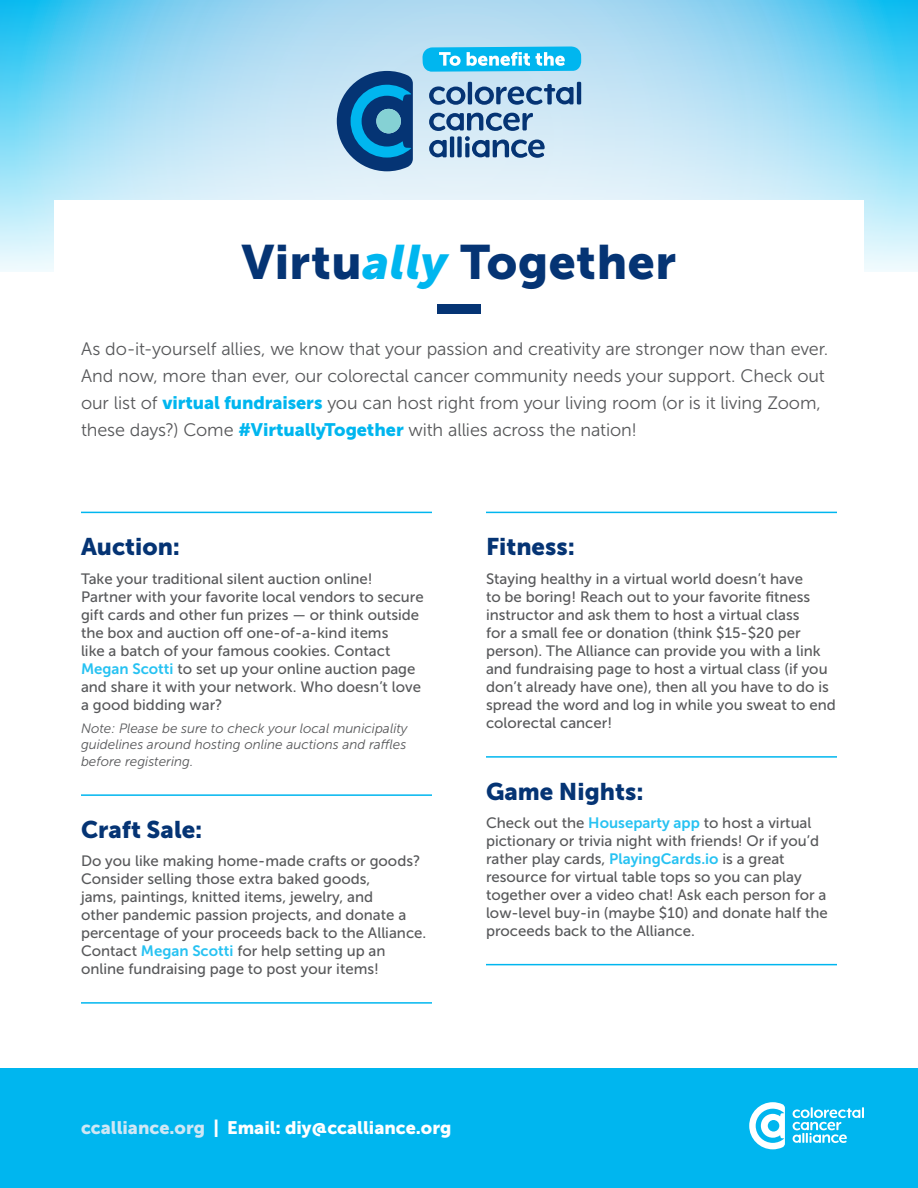
<style>
.page{position:relative;width:918px;height:1188px;background:#fff}
.page>*{position:absolute;margin:0;border:0;box-sizing:border-box;transform-origin:0 0}
.t1{font:48px "Museo Sans 900";letter-spacing:.015em;color:#053474}
.t2{font:24px "Museo Sans 900";color:#053474}
.Intro_Copy{font:18px/27px "Museo Sans 300";letter-spacing:-.005em;color:#57585a}
.t3{font:18px "Museo Sans 900";color:#fff}
.P_-_Last_w_Rule{font:15px/18px "Museo Sans 500";color:#57585a}
.t4{font:italic 13.5px/16.5px "Museo Sans 300";color:#57585a;text-align:justify}
.s1{font-style:italic;color:#00b6ef}
.s2{font-family:"Museo Sans 900";color:#00b6ef}
.s3{font-family:"Museo Sans 700";color:#27c2f2}
.s4{color:#cfe7f5}
</style>
<div class="page">
<div style="left:0;top:1068px;width:918px;height:120px;background:#00b6ef"></div>
<svg style="left:0;top:0;width:918px;height:272px;background:#aadff5"></svg>
<svg style="left:337px;top:71px;width:76px;height:100px;background:#266da3"></svg>
<div style="left:376px;top:109px;width:25px;height:24px;background:#85d1d4;border-radius:50%"></div>
<svg style="left:429px;top:113px;width:116px;height:45px;background:#84a2c2"></svg>
<hr style="left:577px;top:82px;width:4px;height:22px;background:#053474">
<hr style="left:468px;top:82px;width:4px;height:22px;background:#053474">
<svg style="left:429px;top:86px;width:36px;height:19px"></svg>
<svg style="left:475px;top:84px;width:99px;height:21px;background:#7498bc"></svg>
<svg style="left:423px;top:46px;width:158px;height:26px;background:#41c7f2"></svg>
<div style="left:54px;top:200px;width:810px;height:108px;background:#fff"></div>
<svg style="left:749px;top:1102px;width:36px;height:47px"></svg>
<svg style="left:793px;top:1107px;width:71px;height:36px"></svg>
<div style="left:437px;top:304px;width:44px;height:10px;background:#053474"></div>
<hr style="left:81px;top:512px;width:351px;height:1px;background:#00b6ef">
<hr style="left:81px;top:794px;width:351px;height:2px;background:#00b6ef">
<hr style="left:81px;top:1002px;width:351px;height:2px;background:#00b6ef">
<hr style="left:486px;top:512px;width:351px;height:1px;background:#00b6ef">
<hr style="left:486px;top:756px;width:351px;height:2px;background:#00b6ef">
<hr style="left:486px;top:964px;width:351px;height:1px;background:#00b6ef">
<h1 class="t1" style="left:242px;top:235px;width:436px">Virtu<span class="s1">ally</span> Together</h1>
<p class="Intro_Copy" style="left:81px;top:336px;width:749px">As do-it-yourself allies, we know that your passion and creativity are stronger now than ever.<br>And now, more than ever, our colorectal cancer community needs your support. Check out our list of <span class="s2">virtual fundraisers</span> you can host right from your living room (or is it living Zoom, these days?) Come <span class="s2">#VirtuallyTogether</span> with allies across the nation!</p>
<h2 class="t2" style="left:81px;top:533px;width:101px">Auction:</h2>
<p class="P_-_Last_w_Rule" style="left:81px;top:570px;width:344px">Take your traditional silent auction online!<br>Partner with your favorite local vendors to secure gift cards and other fun prizes — or think outside the box and auction off one-of-a-kind items<br>like a batch of your famous cookies. Contact <span class="s3">Megan Scotti</span> to set up your online auction page and share it with your network. Who doesn’t love a good bidding war?</p>
<p class="t4" style="left:81px;top:720px;width:328px">Note: Please be sure to check your local municipality guidelines around hosting online auctions and raffles before registering.</p>
<h2 class="t2" style="left:81px;top:816px;width:123px">Craft Sale:</h2>
<p class="P_-_Last_w_Rule" style="left:81px;top:852px;width:347px">Do you like making home-made crafts or goods?<br>Consider selling those extra baked goods,<br>jams, paintings, knitted items, jewelry, and<br>other pandemic passion projects, and donate a percentage of your proceeds back to the Alliance.<br>Contact <span class="s3">Megan Scotti</span> for help setting up an online fundraising page to post your items!</p>
<h2 class="t2" style="left:486px;top:533px;width:90px">Fitness:</h2>
<p class="P_-_Last_w_Rule" style="left:486px;top:570px;width:351px">Staying healthy in a virtual world doesn’t have<br>to be boring! Reach out to your favorite fitness instructor and ask them to host a virtual class<br>for a small fee or donation (think $15-$20 per person). The Alliance can provide you with a link and fundraising page to host a virtual class (if you don’t already have one), then all you have to do is spread the word and log in while you sweat to end colorectal cancer!</p>
<h2 class="t2" style="left:486px;top:778px;width:159px">Game Nights:</h2>
<p class="P_-_Last_w_Rule" style="left:486px;top:814px;width:343px">Check out the <span class="s3">Houseparty app</span> to host a virtual pictionary or trivia night with friends! Or if you’d rather play cards, <span class="s3">PlayingCards.io</span> is a great resource for virtual table tops so you can play together over a video chat! Ask each person for a low-level buy-in (maybe $10) and donate half the proceeds back to the Alliance.</p>
<p class="t3" style="left:81px;top:1117px;width:372px"><span class="s4">ccalliance.org</span> | Email: diy@ccalliance.org</p>
</div>
